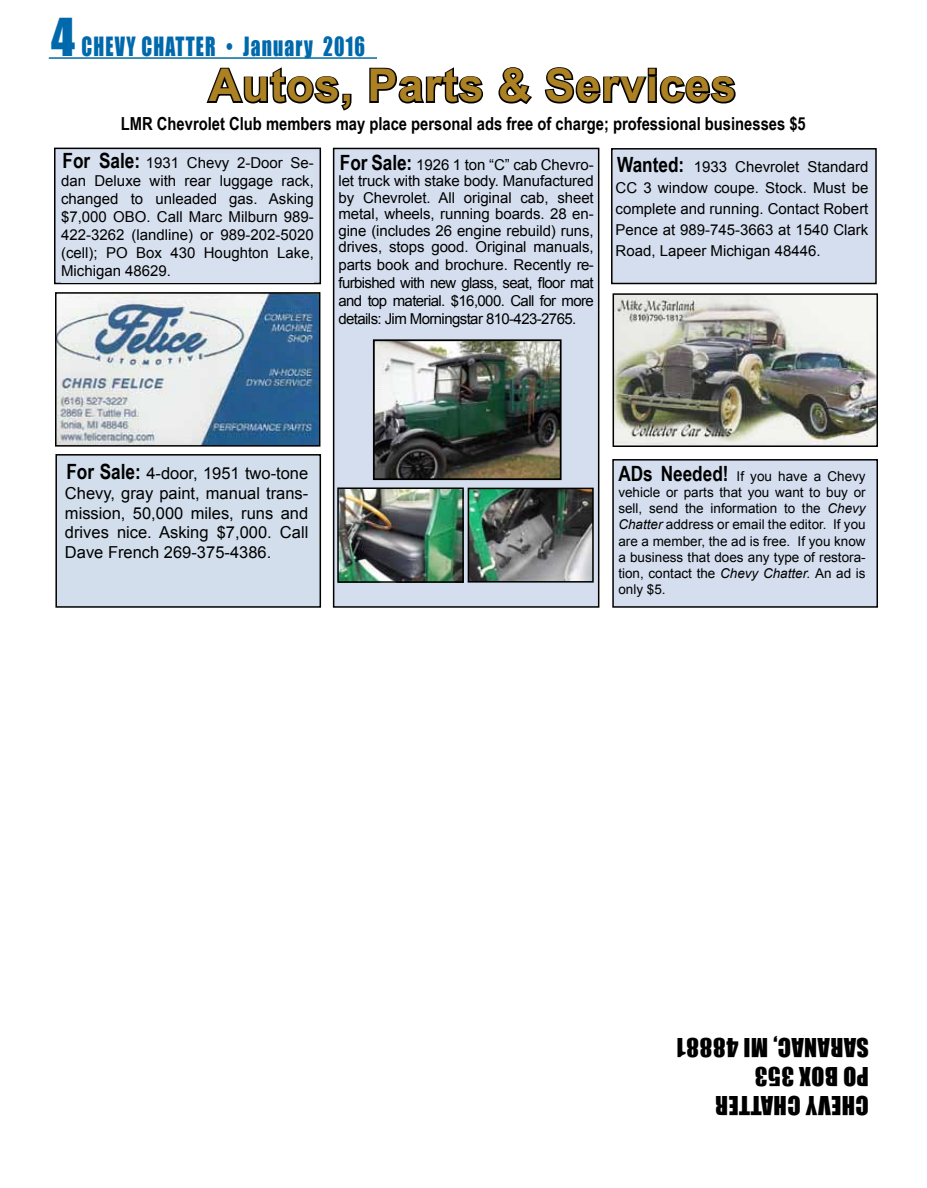
<style>
.page{position:relative;width:927px;height:1188px;background:#fff}
.page>*{position:absolute;margin:0;border:0;box-sizing:border-box;transform-origin:0 0}
.t1{font:700 45px "Arial";letter-spacing:.02em;color:#ab8124}
.t2{font:24.3px "Impact";letter-spacing:.06em;color:#0069ab;scale:.8 1}
.t3{font:24px/28.8px "Impact";letter-spacing:.02em;color:#000}
.t4{font:700 18px "Arial Narrow";color:#000}
.t5{font:16.5px/19.8px "Arial";color:#000;text-align:justify}
.t6{font:15px/18px "Arial";letter-spacing:-.005em;color:#000;text-align:justify}
.t7{font:13.5px/16.2px "Arial";color:#000;text-align:justify}
.s1{font-size:48px}
.s2{font-family:"Arial Narrow";font-weight:700;font-size:21px}
.s3{font-style:italic}
</style>
<div class="page">
<svg style="left:206px;top:67px;width:146px;height:44px"></svg>
<svg style="left:369px;top:67px;width:114px;height:37px"></svg>
<svg style="left:498px;top:67px;width:34px;height:38px"></svg>
<svg style="left:544px;top:67px;width:192px;height:37px"></svg>
<hr style="left:49px;top:57px;width:328px;height:2px;background:#006ba3">
<div style="left:56px;top:455px;width:264px;height:152px;background:#d2deec"></div>
<div style="left:55px;top:454px;width:266px;height:154px;border:2px solid #000"></div>
<div style="left:54px;top:148px;width:267px;height:136px;background:#d4deee;border:2px solid #000"></div>
<div style="left:612px;top:149px;width:264px;height:135px;background:#d4deee"></div>
<div style="left:611px;top:148px;width:266px;height:136px;border:2px solid #000"></div>
<div style="left:61px;top:153px;width:253px;height:130px;background:#d7e0ef"></div>
<img style="left:616px;top:296px;width:259px;height:148px">
<div style="left:613px;top:293px;width:265px;height:154px;border:2px solid #000"></div>
<div style="left:334px;top:148px;width:265px;height:459px;background:#d4deee"></div>
<div style="left:333px;top:148px;width:266px;height:460px;border:2px solid #000"></div>
<img style="left:58px;top:295px;width:259px;height:149px">
<div style="left:55px;top:292px;width:265px;height:155px;border:2px solid #000"></div>
<img style="left:376px;top:342px;width:183px;height:135px">
<div style="left:373px;top:339px;width:189px;height:141px;border:2px solid #000"></div>
<img style="left:340px;top:490px;width:121px;height:90px">
<div style="left:337px;top:487px;width:127px;height:96px;border:2px solid #000"></div>
<img style="left:471px;top:491px;width:120px;height:89px">
<div style="left:468px;top:488px;width:126px;height:95px;border:2px solid #000"></div>
<div style="left:613px;top:460px;width:264px;height:147px;background:#d4deee"></div>
<div style="left:612px;top:459px;width:266px;height:149px;border:2px solid #000"></div>
<h2 class="t2" style="left:51px;top:27px;width:394px"><span class="s1">4</span> CHEVY CHATTER • January 2016</h2>
<h1 class="t1" style="left:209px;top:56px;width:529px">Autos, Parts &amp; Services</h1>
<p class="t4" style="left:121px;top:110px;width:686px">LMR Chevrolet Club members may place personal ads free of charge; professional businesses $5</p>
<p class="t6" style="left:61px;top:154px;width:254px"><span class="s2">For Sale:</span> 1931 Chevy 2-Door Se&shy;dan Deluxe with rear luggage rack, changed to unleaded gas. Asking $7,000 OBO. Call Marc Milburn 989- 422-3262 (landline) or 989-202-5020 (cell); PO Box 430 Houghton Lake, Michigan 48629.</p>
<p class="t6" style="left:338px;top:156px;width:257px;line-height:16.5px"><span class="s2">For Sale:</span> 1926 1 ton “C” cab Chevro&shy;let truck with stake body. Manufactured by Chevrolet. All original cab, sheet metal, wheels, running boards. 28 en&shy;gine (includes 26 engine rebuild) runs, drives, stops good. Original manuals,</p>
<p class="t6" style="left:338px;top:256px;width:257px">parts book and brochure. Recently re&shy;furbished with new glass, seat, floor mat and top material. $16,000. Call for more details: Jim Morningstar 810-423-2765.</p>
<p class="t6" style="left:616px;top:157px;width:254px;line-height:21px"><span class="s2">Wanted:</span> 1933 Chevrolet Standard CC 3 window coupe. Stock. Must be complete and running. Contact Robert Pence at 989-745-3663 at 1540 Clark Road, Lapeer Michigan 48446.</p>
<p class="t5" style="left:65px;top:463px;width:245px"><span class="s2">For Sale:</span> 4-door, 1951 two-tone Chevy, gray paint, manual trans&shy;mission, 50,000 miles, runs and drives nice. Asking $7,000. Call Dave French 269-375-4386.</p>
<p class="t7" style="left:618px;top:468px;width:249px"><span class="s2">ADs Needed!</span> If you have a Chevy vehicle or parts that you want to buy or sell, send the information to the <span class="s3">Chevy Chatter</span> address or email the editor. If you are a member, the ad is free. If you know a business that does any type of restora&shy;tion, contact the <span class="s3">Chevy Chatter.</span> An ad is only $5.</p>
<h3 class="t3" style="left:869px;top:1120px;width:194px;rotate:-180deg">CHEVY CHATTER<br>PO BOX 353<br>SARANAC, MI 48881</h3>
</div>
